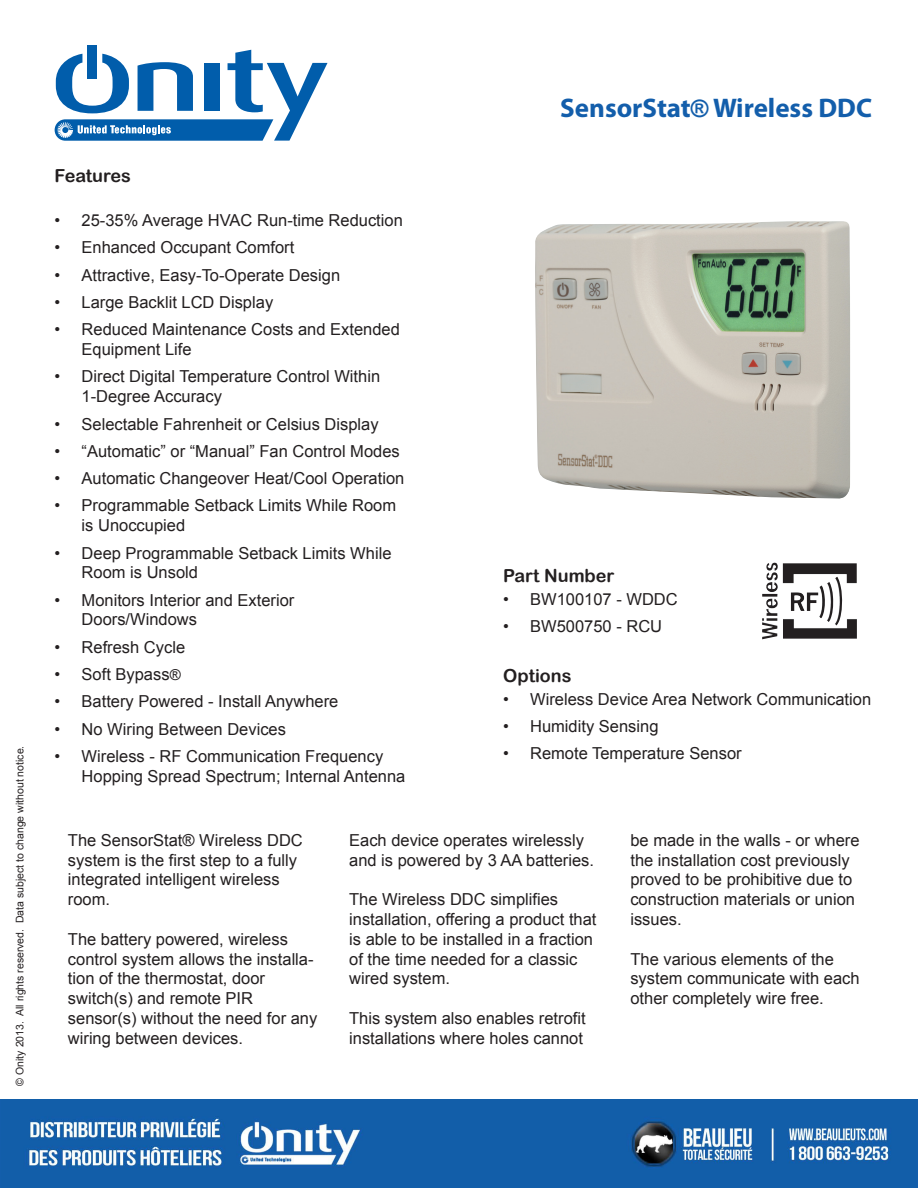
<style>
.page{position:relative;width:918px;height:1188px;background:#fff}
.page>*{position:absolute;margin:0;border:0;box-sizing:border-box;transform-origin:0 0}
.t1{font:700 27px "Myriad Pro";color:#135eab}
.t2{font:18px "Arial Rounded MT Bold";color:#231f20}
.t3{font:16.5px/19.8px "Arial";color:#231f20}
.t4{font:10.5px "Arial";color:#231f20}
.s1{font-size:15px}
.s2{font-family:"Arial";font-size:24px}
</style>
<div class="page">
<div style="left:88px;top:46px;width:9px;height:33px;background:#015dab"></div>
<svg style="left:55px;top:50px;width:273px;height:91px"></svg>
<img style="left:535px;top:221px;width:315px;height:278px">
<img style="left:762px;top:563px;width:95px;height:76px">
<img style="left:1px;top:1099px;width:915px;height:89px">
<p class="t4" style="left:13px;top:1086px;width:341px;rotate:-90deg">© Onity 2013. All rights reserved. Data subject to change without notice.</p>
<p class="t2" style="left:55px;top:165px;width:78px">Features</p>
<p class="t3" style="left:55px;top:211px;width:350px">• 25-35% Average HVAC Run-time Reduction</p>
<p class="t3" style="left:55px;top:238px;width:241px">• Enhanced Occupant Comfort</p>
<p class="t3" style="left:55px;top:265px;width:287px">• Attractive, Easy-To-Operate Design</p>
<p class="t3" style="left:55px;top:292px;width:220px">• Large Backlit LCD Display</p>
<p class="t3" style="left:82px;top:320px;width:320px;text-indent:-27px">• Reduced Maintenance Costs and Extended<br>Equipment Life</p>
<p class="t3" style="left:82px;top:367px;width:300px;text-indent:-27px">• Direct Digital Temperature Control Within<br>1-Degree Accuracy</p>
<p class="t3" style="left:55px;top:414px;width:326px">• Selectable Fahrenheit or Celsius Display</p>
<p class="t3" style="left:55px;top:441px;width:347px">• “Automatic” or “Manual” Fan Control Modes</p>
<p class="t3" style="left:55px;top:469px;width:351px">• Automatic Changeover Heat/Cool Operation</p>
<p class="t3" style="left:82px;top:496px;width:316px;text-indent:-27px">• Programmable Setback Limits While Room is Unoccupied</p>
<p class="t3" style="left:82px;top:543px;width:311px;text-indent:-27px">• Deep Programmable Setback Limits While<br>Room is Unsold</p>
<p class="t3" style="left:82px;top:590px;width:214px;text-indent:-27px">• Monitors Interior and Exterior<br>Doors/Windows</p>
<p class="t3" style="left:55px;top:637px;width:132px">• Refresh Cycle</p>
<p class="t3" style="left:55px;top:665px;width:128px">• Soft Bypass<span class="s1">®</span></p>
<p class="t3" style="left:55px;top:692px;width:285px">• Battery Powered - Install Anywhere</p>
<p class="t3" style="left:55px;top:719px;width:233px">• No Wiring Between Devices</p>
<p class="t3" style="left:82px;top:746px;width:325px;text-indent:-27px">• Wireless - RF Communication Frequency<br>Hopping Spread Spectrum; Internal Antenna</p>
<h1 class="t1" style="left:560px;top:90px;width:314px">SensorStat<span class="s2">®</span> Wireless DDC</h1>
<p class="t2" style="left:503px;top:565px;width:113px">Part Number</p>
<p class="t3" style="left:503px;top:589px;width:176px">• BW100107 - WDDC</p>
<p class="t3" style="left:503px;top:616px;width:161px">• BW500750 - RCU</p>
<p class="t2" style="left:503px;top:665px;width:70px">Options</p>
<p class="t3" style="left:503px;top:689px;width:370px">• Wireless Device Area Network Communication</p>
<p class="t3" style="left:503px;top:716px;width:157px">• Humidity Sensing</p>
<p class="t3" style="left:503px;top:744px;width:240px">• Remote Temperature Sensor</p>
<p class="t3" style="left:68px;top:830px;width:236px">The SensorStat® Wireless DDC system is the first step to a fully integrated intelligent wireless room.</p>
<p class="t3" style="left:68px;top:929px;width:251px">The battery powered, wireless control system allows the installa&shy;tion of the thermostat, door switch(s) and remote PIR sensor(s) without the need for any wiring between devices.</p>
<p class="t3" style="left:349px;top:830px;width:246px">Each device operates wirelessly and is powered by 3 AA batteries.</p>
<p class="t3" style="left:349px;top:890px;width:249px">The Wireless DDC simplifies installation, offering a product that is able to be installed in a fraction of the time needed for a classic wired system.</p>
<p class="t3" style="left:349px;top:1008px;width:238px">This system also enables retrofit installations where holes cannot</p>
<p class="t3" style="left:630px;top:830px;width:231px">be made in the walls - or where the installation cost previously proved to be prohibitive due to construction materials or union issues.</p>
<p class="t3" style="left:630px;top:949px;width:231px">The various elements of the system communicate with each other completely wire free.</p>
</div>
